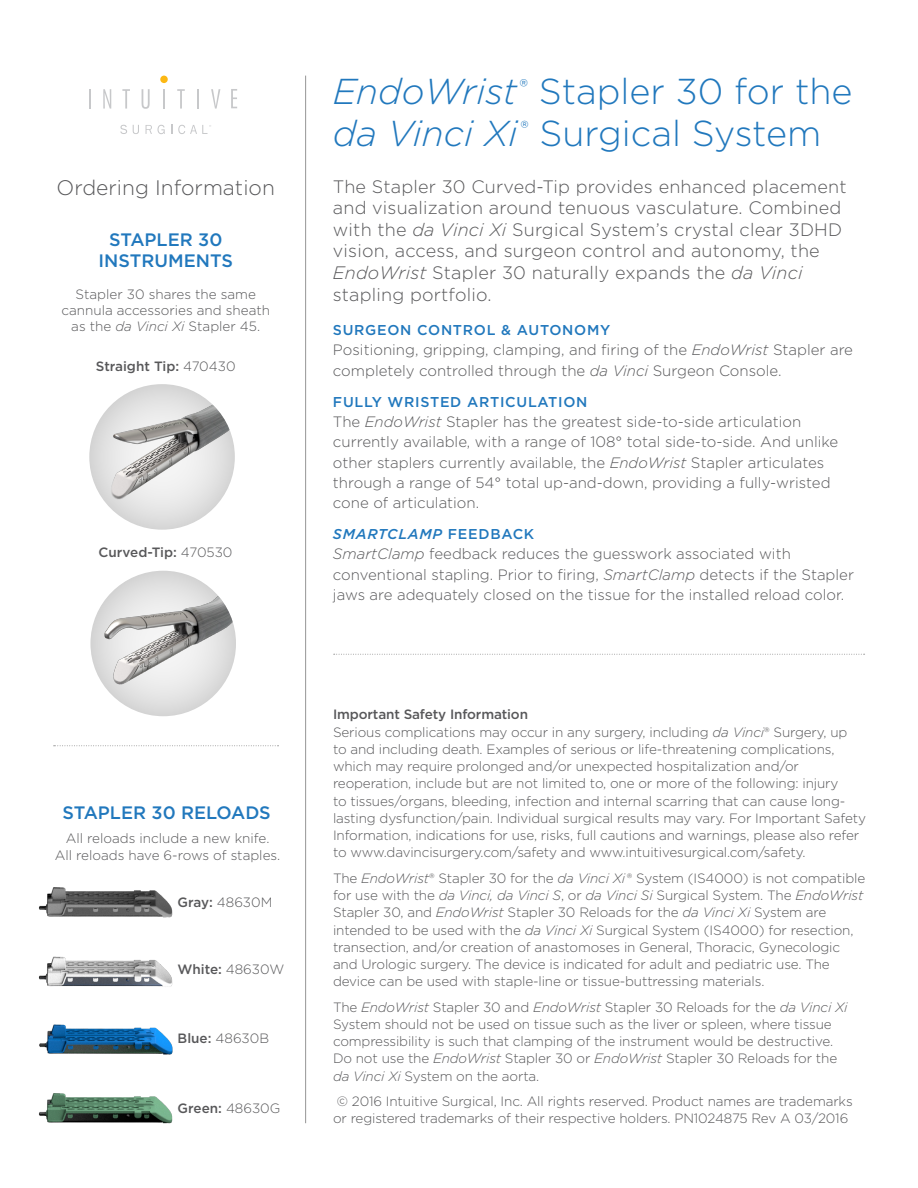
<style>
.page{position:relative;width:918px;height:1188px;background:#fff}
.page>*{position:absolute;margin:0;border:0;box-sizing:border-box;transform-origin:0 0}
.t1{font:300 36px/42px "Gotham";color:#2178bd}
.t2{font:300 21px "Gotham";color:#58585a}
.t3{font:300 18px/21.6px "Gotham";letter-spacing:.01em;color:#58585a}
.t4{font:500 18px/21.6px "Gotham";color:#2178bd;text-align:center}
.t5{font:300 15px/20.2px "Gotham";color:#58585a}
.t6{font:500 14.25px "Gotham";letter-spacing:.05em;color:#2178bd}
.t7{font:italic 500 14.25px "Gotham";letter-spacing:.05em;color:#2178bd}
.t8{font:300 13.5px/17.2px "Gotham";letter-spacing:-.01em;color:#58585a}
.t9{font:500 13.5px "Gotham";color:#58585a}
.s1{font-style:italic}
.s2{font-weight:300}
.s3{font-weight:500}
.s4{font-style:normal}
</style>
<div class="page">
<svg style="left:133px;top:125px;width:6px;height:9px"></svg>
<svg style="left:120px;top:125px;width:7px;height:9px"></svg>
<svg style="left:158px;top:125px;width:7px;height:9px"></svg>
<svg style="left:146px;top:125px;width:6px;height:9px"></svg>
<hr style="left:89px;top:89px;width:2px;height:20px;background:#c7c8ca">
<svg style="left:103px;top:89px;width:8px;height:20px"></svg>
<svg style="left:122px;top:89px;width:8px;height:20px"></svg>
<svg style="left:142px;top:89px;width:8px;height:20px"></svg>
<hr style="left:163px;top:89px;width:2px;height:20px;background:#c7c8ca">
<svg style="left:177px;top:89px;width:8px;height:20px"></svg>
<hr style="left:197px;top:89px;width:2px;height:20px;background:#c7c8ca">
<svg style="left:211px;top:89px;width:9px;height:20px"></svg>
<svg style="left:231px;top:89px;width:6px;height:19px"></svg>
<div style="left:160px;top:76px;width:8px;height:7px;background:#fcb814;border-radius:50%"></div>
<svg style="left:178px;top:125px;width:33px;height:9px"></svg>
<hr style="left:305px;top:76px;width:1px;height:1047px;background:#969696">
<svg style="left:54px;top:745px;width:225px;height:1px"></svg>
<svg style="left:334px;top:654px;width:531px;height:1px"></svg>
<div style="left:89px;top:384px;width:146px;height:146px;background:#ddd;border-radius:73px"></div>
<img style="left:92px;top:384px;width:143px;height:120px">
<div style="left:90px;top:571px;width:146px;height:145px;background:#dcdcdc;border-radius:73px"></div>
<img style="left:104px;top:571px;width:132px;height:116px">
<img style="left:39px;top:887px;width:134px;height:31px">
<img style="left:38px;top:956px;width:135px;height:31px">
<img style="left:39px;top:1024px;width:134px;height:31px">
<img style="left:39px;top:1093px;width:134px;height:31px">
<p class="t2" style="left:57px;top:174px;width:220px">Ordering Information</p>
<p class="t4" style="left:99px;top:228px;width:136px">STAPLER 30<br>INSTRUMENTS</p>
<p class="t8" style="left:61px;top:285px;width:210px;line-height:16.2px;text-align:center">Stapler 30 shares the same cannula accessories and sheath as the <span class="s1">da Vinci Xi</span> Stapler 45.</p>
<p class="t9" style="left:96px;top:357px;width:141px">Straight Tip: <span class="s2">470430</span></p>
<p class="t9" style="left:99px;top:544px;width:135px">Curved-Tip: <span class="s2">470530</span></p>
<p class="t4" style="left:62px;top:802px;width:210px">STAPLER 30 RELOADS</p>
<p class="t8" style="left:66px;top:830px;width:205px">All reloads include a new knife.</p>
<p class="t8" style="left:55px;top:846px;width:227px">All reloads have 6-rows of staples.</p>
<p class="t8" style="left:178px;top:893px;width:96px"><span class="s3">Gray:</span> 48630M</p>
<p class="t9" style="left:178px;top:961px;width:108px">White: <span class="s2">48630W</span></p>
<p class="t8" style="left:178px;top:1029px;width:93px"><span class="s3">Blue:</span> 48630B</p>
<p class="t9" style="left:178px;top:1100px;width:104px">Green: <span class="s2">48630G</span></p>
<p class="t1" style="left:333px;top:70px;width:521px"><span class="s1">EndoWrist</span><sup>®</sup> Stapler 30 for the <span class="s1">da Vinci Xi</span> <sup>®</sup> Surgical System</p>
<p class="t3" style="left:333px;top:175px;width:515px">The Stapler 30 Curved-Tip provides enhanced placement and visualization around tenuous vasculature. Combined with the <span class="s1">da Vinci Xi</span> Surgical System’s crystal clear 3DHD vision, access, and surgeon control and autonomy, the <span class="s1">EndoWrist</span> Stapler 30 naturally expands the <span class="s1">da Vinci </span>stapling portfolio.</p>
<p class="t6" style="left:333px;top:321px;width:279px">SURGEON CONTROL &amp; AUTONOMY</p>
<p class="t5" style="left:333px;top:340px;width:522px">Positioning, gripping, clamping, and firing of the <span class="s1">EndoWrist</span> Stapler are completely controlled through the <span class="s1">da Vinci</span> Surgeon Console.</p>
<p class="t6" style="left:333px;top:392px;width:256px">FULLY WRISTED ARTICULATION</p>
<p class="t5" style="left:333px;top:411px;width:507px">The <span class="s1">EndoWrist</span> Stapler has the greatest side-to-side articulation currently available, with a range of 108° total side-to-side. And unlike other staplers currently available, the <span class="s1">EndoWrist</span> Stapler articulates through a range of 54° total up-and-down, providing a fully-wristed cone of articulation.</p>
<p class="t7" style="left:333px;top:525px;width:203px">SMARTCLAMP <span class="s4">FEEDBACK</span></p>
<p class="t5" style="left:333px;top:544px;width:523px"><span class="s1">SmartClamp</span> feedback reduces the guesswork associated with conventional stapling. Prior to firing, <span class="s1">SmartClamp</span> detects if the Stapler jaws are adequately closed on the tissue for the installed reload color.</p>
<p class="t8" style="left:333px;top:706px;width:534px"><span class="s3">Important Safety Information<br></span>Serious complications may occur in any surgery, including <span class="s1">da Vinci</span>® Surgery, up<br>to and including death. Examples of serious or life-threatening complications, which may require prolonged and/or unexpected hospitalization and/or reoperation, include but are not limited to, one or more of the following: injury<br>to tissues/organs, bleeding, infection and internal scarring that can cause long&shy;lasting dysfunction/pain. Individual surgical results may vary. For Important Safety Information, indications for use, risks, full cautions and warnings, please also refer to www.davincisurgery.com/safety and www.intuitivesurgical.com/safety.</p>
<p class="t8" style="left:333px;top:869px;width:534px">The <span class="s1">EndoWrist</span>® Stapler 30 for the <span class="s1">da Vinci Xi</span> ® System (IS4000) is not compatible for use with the <span class="s1">da Vinci, da Vinci S</span>, or <span class="s1">da Vinci Si</span> Surgical System. The <span class="s1">EndoWrist </span>Stapler 30, and <span class="s1">EndoWrist</span> Stapler 30 Reloads for the <span class="s1">da Vinci Xi</span> System are intended to be used with the <span class="s1">da Vinci Xi</span> Surgical System (IS4000) for resection, transection, and/or creation of anastomoses in General, Thoracic, Gynecologic and Urologic surgery. The device is indicated for adult and pediatric use. The device can be used with staple-line or tissue-buttressing materials.</p>
<p class="t8" style="left:333px;top:998px;width:516px">The <span class="s1">EndoWrist</span> Stapler 30 and <span class="s1">EndoWrist</span> Stapler 30 Reloads for the <span class="s1">da Vinci Xi </span>System should not be used on tissue such as the liver or spleen, where tissue compressibility is such that clamping of the instrument would be destructive.<br>Do not use the <span class="s1">EndoWrist</span> Stapler 30 or <span class="s1">EndoWrist</span> Stapler 30 Reloads for the <span class="s1">da Vinci Xi</span> System on the aorta.</p>
<p class="t8" style="left:333px;top:1092px;width:521px">© 2016 Intuitive Surgical, Inc. All rights reserved. Product names are trademarks or registered trademarks of their respective holders. PN1024875 Rev A 03/2016</p>
</div>
